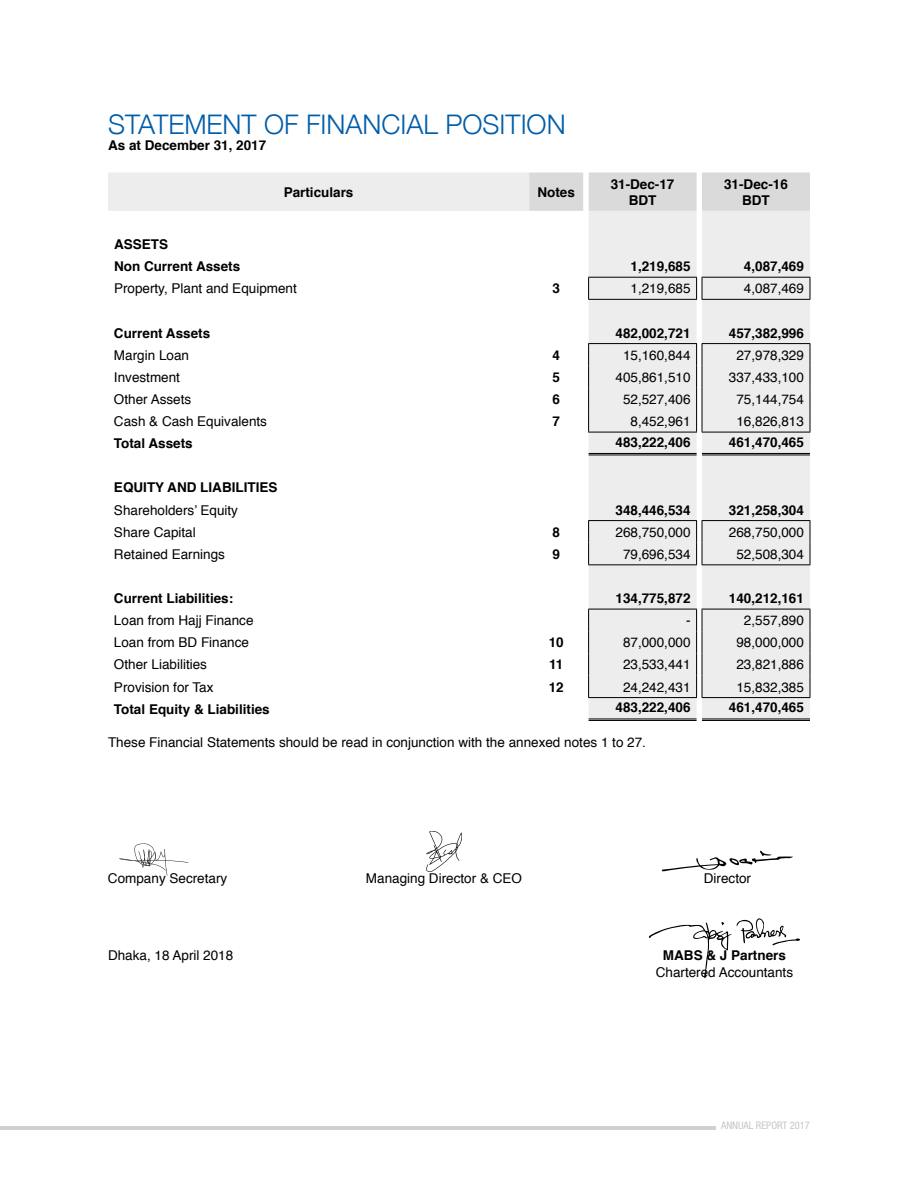
<style>
.page{position:relative;width:918px;height:1188px;background:#fff}
.page>*{position:absolute;margin:0;border:0;box-sizing:border-box;transform-origin:0 0}
.t1{font:300 27px "Helvetica Neue";color:#005da9}
.t2{font:13.5px "Helvetica";color:#000}
.t3{font:700 13.5px/16.2px "Helvetica";color:#000;text-align:center}
.t4{font:condensed 10.5px "Helvetica Neue";color:#c6c6c6}
</style>
<div class="page">
<hr style="left:0;top:1126px;width:716px;height:3px;background:#d0d0d0">
<svg style="left:108px;top:173px;width:702px;height:547px"></svg>
<div style="left:529px;top:173px;width:281px;height:38px;background:#dadada"></div>
<hr style="left:589px;top:453px;width:108px;height:1px;background:#000">
<hr style="left:589px;top:455px;width:108px;height:1px;background:#000">
<hr style="left:702px;top:453px;width:108px;height:1px;background:#000">
<hr style="left:702px;top:455px;width:108px;height:1px;background:#000">
<hr style="left:589px;top:719px;width:108px;height:1px;background:#000">
<hr style="left:589px;top:720px;width:108px;height:1px;background:#000">
<hr style="left:702px;top:719px;width:108px;height:1px;background:#000">
<hr style="left:702px;top:720px;width:108px;height:1px;background:#000">
<hr style="left:702px;top:609px;width:108px;height:1px;background:#000">
<svg style="left:810px;top:609px;width:1px;height:88px"></svg>
<hr style="left:702px;top:697px;width:108px;height:1px;background:#000">
<hr style="left:588px;top:609px;width:109px;height:1px;background:#000">
<svg style="left:588px;top:609px;width:1px;height:88px"></svg>
<svg style="left:696px;top:609px;width:7px;height:88px"></svg>
<hr style="left:588px;top:697px;width:109px;height:1px;background:#000">
<hr style="left:702px;top:520px;width:108px;height:1px;background:#000">
<svg style="left:810px;top:521px;width:1px;height:43px"></svg>
<hr style="left:702px;top:564px;width:108px;height:1px;background:#000">
<hr style="left:588px;top:520px;width:109px;height:1px;background:#000">
<svg style="left:588px;top:521px;width:1px;height:43px"></svg>
<svg style="left:696px;top:521px;width:7px;height:43px"></svg>
<hr style="left:588px;top:564px;width:109px;height:1px;background:#000">
<hr style="left:702px;top:343px;width:108px;height:1px;background:#000">
<svg style="left:810px;top:344px;width:1px;height:88px"></svg>
<hr style="left:702px;top:432px;width:108px;height:1px;background:#000">
<hr style="left:588px;top:343px;width:109px;height:1px;background:#000">
<svg style="left:588px;top:344px;width:1px;height:88px"></svg>
<svg style="left:696px;top:344px;width:7px;height:88px"></svg>
<hr style="left:588px;top:432px;width:109px;height:1px;background:#000">
<hr style="left:702px;top:277px;width:108px;height:1px;background:#000">
<svg style="left:810px;top:278px;width:1px;height:21px"></svg>
<hr style="left:702px;top:299px;width:108px;height:1px;background:#000">
<hr style="left:588px;top:277px;width:109px;height:1px;background:#000">
<svg style="left:588px;top:278px;width:1px;height:21px"></svg>
<svg style="left:696px;top:278px;width:7px;height:21px"></svg>
<hr style="left:588px;top:299px;width:109px;height:1px;background:#000">
<svg style="left:119px;top:843px;width:69px;height:33px"></svg>
<svg style="left:426px;top:831px;width:36px;height:41px"></svg>
<svg style="left:662px;top:850px;width:131px;height:21px"></svg>
<svg style="left:649px;top:918px;width:151px;height:61px"></svg>
<h1 class="t1" style="left:108px;top:103px;width:459px">STATEMENT OF FINANCIAL POSITION</h1>
<p class="t3" style="left:108px;top:138px;width:160px">As at December 31, 2017</p>
<p class="t3" style="left:284px;top:184px;width:71px">Particulars</p>
<p class="t3" style="left:537px;top:184px;width:39px">Notes</p>
<p class="t3" style="left:611px;top:176px;width:65px">31-Dec-17<br>BDT</p>
<p class="t3" style="left:724px;top:176px;width:65px">31-Dec-16<br>BDT</p>
<p class="t3" style="left:114px;top:233px;width:128px;line-height:22.2px;text-align:left">ASSETS<br>Non Current Assets</p>
<p class="t3" style="left:631px;top:259px;width:62px">1,219,685</p>
<p class="t3" style="left:744px;top:259px;width:62px">4,087,469</p>
<p class="t2" style="left:114px;top:278px;width:184px">Property, Plant and Equipment</p>
<p class="t3" style="left:552px;top:281px;width:9px">3</p>
<p class="t2" style="left:631px;top:278px;width:62px">1,219,685</p>
<p class="t2" style="left:744px;top:278px;width:62px">4,087,469</p>
<p class="t3" style="left:114px;top:325px;width:98px">Current Assets</p>
<p class="t3" style="left:616px;top:325px;width:77px">482,002,721</p>
<p class="t3" style="left:729px;top:325px;width:77px">457,382,996</p>
<p class="t2" style="left:114px;top:345px;width:77px">Margin Loan</p>
<p class="t3" style="left:552px;top:347px;width:9px">4</p>
<p class="t2" style="left:623px;top:345px;width:69px">15,160,844</p>
<p class="t2" style="left:736px;top:345px;width:69px">27,978,329</p>
<p class="t2" style="left:114px;top:367px;width:68px">Investment</p>
<p class="t3" style="left:552px;top:369px;width:9px">5</p>
<p class="t2" style="left:616px;top:367px;width:77px">405,861,510</p>
<p class="t2" style="left:729px;top:367px;width:77px">337,433,100</p>
<p class="t2" style="left:114px;top:389px;width:79px">Other Assets</p>
<p class="t3" style="left:552px;top:391px;width:9px">6</p>
<p class="t2" style="left:623px;top:389px;width:69px">52,527,406</p>
<p class="t2" style="left:736px;top:389px;width:69px">75,144,754</p>
<p class="t2" style="left:114px;top:411px;width:155px">Cash &amp; Cash Equivalents</p>
<p class="t3" style="left:552px;top:413px;width:9px">7</p>
<p class="t2" style="left:631px;top:411px;width:62px">8,452,961</p>
<p class="t2" style="left:736px;top:411px;width:69px">16,826,813</p>
<p class="t3" style="left:114px;top:436px;width:80px">Total Assets</p>
<p class="t3" style="left:616px;top:434px;width:77px">483,222,406</p>
<p class="t3" style="left:729px;top:434px;width:77px">461,470,465</p>
<p class="t3" style="left:114px;top:480px;width:165px">EQUITY AND LIABILITIES</p>
<p class="t2" style="left:114px;top:499px;width:126px">Shareholders’ Equity</p>
<p class="t3" style="left:616px;top:502px;width:77px">348,446,534</p>
<p class="t3" style="left:729px;top:502px;width:77px">321,258,304</p>
<p class="t2" style="left:114px;top:522px;width:83px">Share Capital</p>
<p class="t3" style="left:552px;top:524px;width:9px">8</p>
<p class="t2" style="left:616px;top:522px;width:77px">268,750,000</p>
<p class="t2" style="left:729px;top:522px;width:77px">268,750,000</p>
<p class="t2" style="left:114px;top:544px;width:113px">Retained Earnings</p>
<p class="t3" style="left:552px;top:546px;width:9px">9</p>
<p class="t2" style="left:623px;top:544px;width:69px">79,696,534</p>
<p class="t2" style="left:736px;top:544px;width:69px">52,508,304</p>
<p class="t3" style="left:114px;top:590px;width:121px">Current Liabilities:</p>
<p class="t3" style="left:616px;top:590px;width:77px">134,775,872</p>
<p class="t3" style="left:729px;top:590px;width:77px">140,212,161</p>
<p class="t2" style="left:114px;top:610px;width:141px">Loan from Hajj Finance</p>
<p class="t2" style="left:686px;top:610px;width:6px">-</p>
<p class="t2" style="left:744px;top:610px;width:62px">2,557,890</p>
<p class="t2" style="left:114px;top:632px;width:137px">Loan from BD Finance</p>
<p class="t3" style="left:549px;top:635px;width:17px">10</p>
<p class="t2" style="left:623px;top:632px;width:69px">87,000,000</p>
<p class="t2" style="left:736px;top:632px;width:69px">98,000,000</p>
<p class="t2" style="left:114px;top:654px;width:95px">Other Liabilities</p>
<p class="t3" style="left:549px;top:657px;width:16px">11</p>
<p class="t2" style="left:623px;top:654px;width:69px">23,533,441</p>
<p class="t2" style="left:736px;top:654px;width:69px">23,821,886</p>
<p class="t2" style="left:114px;top:676px;width:101px">Provision for Tax</p>
<p class="t3" style="left:549px;top:679px;width:17px">12</p>
<p class="t2" style="left:623px;top:676px;width:69px">24,242,431</p>
<p class="t2" style="left:736px;top:676px;width:69px">15,832,385</p>
<p class="t3" style="left:114px;top:701px;width:157px">Total Equity &amp; Liabilities</p>
<p class="t3" style="left:616px;top:699px;width:77px">483,222,406</p>
<p class="t3" style="left:729px;top:699px;width:77px">461,470,465</p>
<p class="t2" style="left:108px;top:732px;width:540px">These Financial Statements should be read in conjunction with the annexed notes 1 to 27.</p>
<p class="t2" style="left:108px;top:868px;width:121px">Company Secretary</p>
<p class="t2" style="left:366px;top:868px;width:158px">Managing Director &amp; CEO</p>
<p class="t2" style="left:704px;top:868px;width:49px">Director</p>
<p class="t2" style="left:108px;top:945px;width:127px">Dhaka, 18 April 2018</p>
<p class="t3" style="left:663px;top:948px;width:125px">MABS &amp; J Partners</p>
<p class="t2" style="left:656px;top:962px;width:139px">Chartered Accountants</p>
<p class="t4" style="left:721px;top:1119px;width:90px">ANNUAL REPORT 2017</p>
</div>
